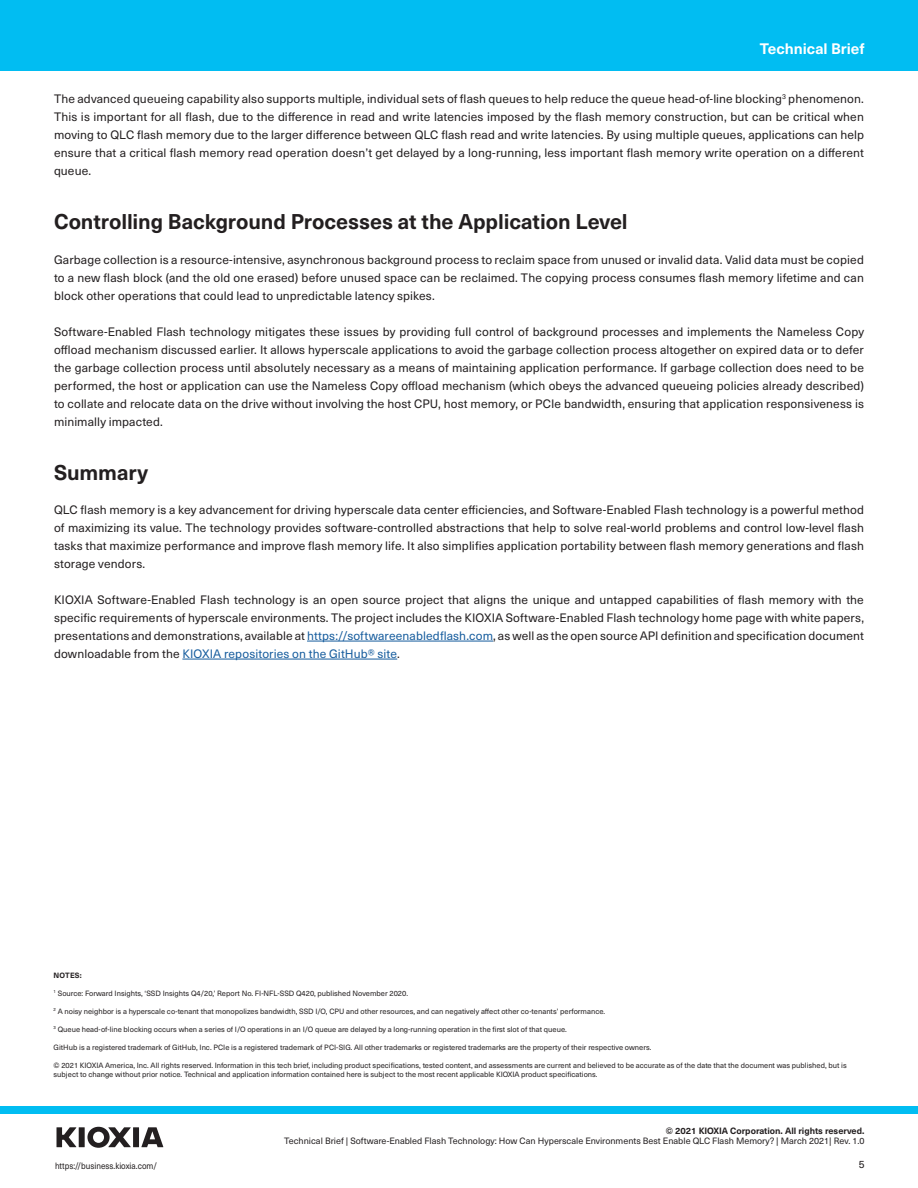
<style>
.page{position:relative;width:918px;height:1188px;background:#fff}
.page>*{position:absolute;margin:0;border:0;box-sizing:border-box;transform-origin:0 0}
.t1{font:700 21px "Neue Haas Unica W1 G";letter-spacing:-.005em;color:#231f20}
.t2{font:700 15px "Neue Haas Unica W1 G";color:#fff}
.t3{font:12px/18px "Neue Haas Unica W1 G";letter-spacing:.01em;color:#231f20;text-align:justify}
.t4{font:10.5px "Neue Haas Unica W1 G";color:#231f20}
.t5{font:9px "Neue Haas Unica W1 G";color:#231f20}
.t6{font:700 9px "Neue Haas Unica W1 G";color:#231f20}
.t7{font:9px "Neue Haas Unica W1 G";color:#231f20;scale:.89 1}
.t8{font:7.5px/9px "Neue Haas Unica W1 G";color:#231f20}
.t9{font:700 7.5px "Neue Haas Unica W1 G";letter-spacing:.02em;color:#231f20}
.s1{color:#175d9e}
</style>
<div class="page">
<div style="left:0;top:1106px;width:918px;height:8px;background:#01bdf2"></div>
<div style="left:0;top:0;width:918px;height:71px;background:#01bdf2"></div>
<svg style="left:57px;top:1127px;width:106px;height:21px"></svg>
<hr style="left:307px;top:641px;width:186px;height:1px;background:#175d9e">
<hr style="left:182px;top:659px;width:215px;height:1px;background:#175d9e">
<p class="t2" style="left:760px;top:37px;width:106px">Technical Brief</p>
<p class="t3" style="left:54px;top:90px;width:812px">The advanced queueing capability also supports multiple, individual sets of flash queues to help reduce the queue head-of-line blocking<sup>3</sup> phenomenon.<br>This is important for all flash, due to the difference in read and write latencies imposed by the flash memory construction, but can be critical when moving to QLC flash memory due to the larger difference between QLC flash read and write latencies. By using multiple queues, applications can help ensure that a critical flash memory read operation doesn’t get delayed by a long-running, less important flash memory write operation on a different queue.</p>
<h1 class="t1" style="left:54px;top:206px;width:575px">Controlling Background Processes at the Application Level</h1>
<p class="t3" style="left:54px;top:250px;width:811px">Garbage collection is a resource-intensive, asynchronous background process to reclaim space from unused or invalid data. Valid data must be copied to a new flash block (and the old one erased) before unused space can be reclaimed. The copying process consumes flash memory lifetime and can block other operations that could lead to unpredictable latency spikes.</p>
<p class="t3" style="left:54px;top:322px;width:812px">Software-Enabled Flash technology mitigates these issues by providing full control of background processes and implements the Nameless Copy offload mechanism discussed earlier. It allows hyperscale applications to avoid the garbage collection process altogether on expired data or to defer the garbage collection process until absolutely necessary as a means of maintaining application performance. If garbage collection does need to be performed, the host or application can use the Nameless Copy offload mechanism (which obeys the advanced queueing policies already described) to collate and relocate data on the drive without involving the host CPU, host memory, or PCIe bandwidth, ensuring that application responsiveness is minimally impacted.</p>
<h1 class="t1" style="left:54px;top:456px;width:95px">Summary</h1>
<p class="t3" style="left:54px;top:500px;width:812px">QLC flash memory is a key advancement for driving hyperscale data center efficiencies, and Software-Enabled Flash technology is a powerful method of maximizing its value. The technology provides software-controlled abstractions that help to solve real-world problems and control low-level flash tasks that maximize performance and improve flash memory life. It also simplifies application portability between flash memory generations and flash storage vendors.</p>
<p class="t3" style="left:54px;top:590px;width:812px">KIOXIA Software-Enabled Flash technology is an open source project that aligns the unique and untapped capabilities of flash memory with the specific requirements of hyperscale environments. The project includes the KIOXIA Software-Enabled Flash technology home page with white papers, presentations and demonstrations, available at <span class="s1">https://softwareenabledflash.com</span>, as well as the open source API definition and specification document downloadable from the <span class="s1">KIOXIA repositories on the GitHub® site</span>.</p>
<p class="t9" style="left:54px;top:969px;width:30px">NOTES:</p>
<p class="t8" style="left:54px;top:988px;width:356px"><sup>1</sup> Source: Forward Insights, ‘SSD Insights Q4/20,’ Report No. FI-NFL-SSD Q420, published November 2020.</p>
<p class="t8" style="left:54px;top:1006px;width:553px"><sup>2</sup> A noisy neighbor is a hyperscale co-tenant that monopolizes bandwidth, SSD I/O, CPU and other resources, and can negatively affect other co-tenants’ performance.</p>
<p class="t8" style="left:54px;top:1024px;width:515px"><sup>3</sup> Queue head-of-line blocking occurs when a series of I/O operations in an I/O queue are delayed by a long-running operation in the first slot of that queue.</p>
<p class="t8" style="left:54px;top:1042px;width:599px">GitHub is a registered trademark of GitHub, Inc. PCIe is a registered trademark of PCI-SIG. All other trademarks or registered trademarks are the property of their respective owners.</p>
<p class="t8" style="left:54px;top:1060px;width:795px">© 2021 KIOXIA America, Inc. All rights reserved. Information in this tech brief, including product specifications, tested content, and assessments are current and believed to be accurate as of the date that the document was published, but is subject to change without prior notice. Technical and application information contained here is subject to the most recent applicable KIOXIA product specifications.</p>
<p class="t6" style="left:666px;top:1124px;width:200px">© 2021 KIOXIA Corporation. All rights reserved.</p>
<p class="t5" style="left:284px;top:1135px;width:582px">Technical Brief | Software-Enabled Flash Technology: How Can Hyperscale Environments Best Enable QLC Flash Memory? | March 2021| Rev. 1.0</p>
<p class="t7" style="left:55px;top:1159px;width:116px">https://business.kioxia.com/</p>
<p class="t4" style="left:859px;top:1157px;width:7px">5</p>
</div>
